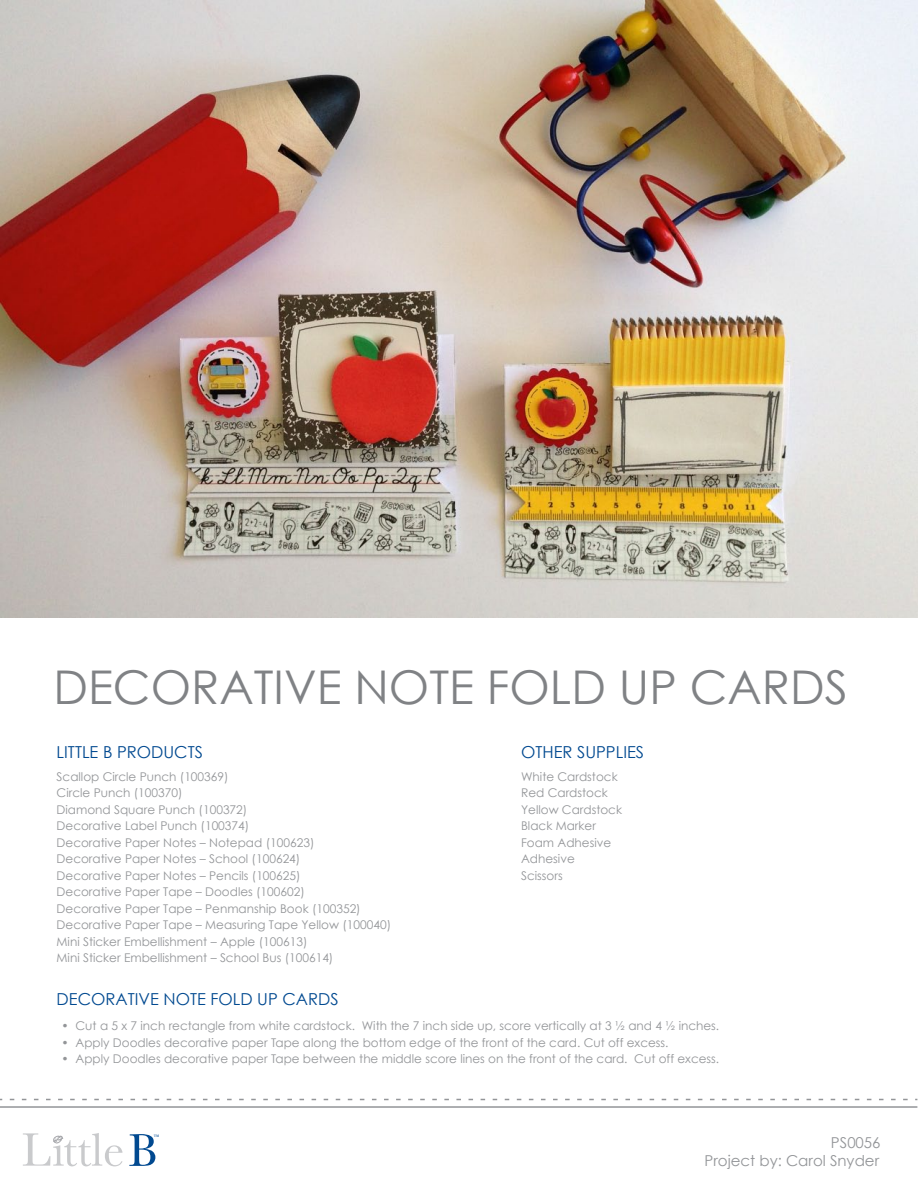
<style>
.page{position:relative;width:918px;height:1188px;background:#fff}
.page>*{position:absolute;margin:0;border:0;box-sizing:border-box;transform-origin:0 0}
.t1{font:46.5px "Century Gothic";color:#808285}
.t2{font:16.5px "Century Gothic";color:#014990}
.t3{font:15px/18px "Century Gothic";color:#939598;text-align:right}
.t4{font:12px/16.5px "Century Gothic";color:#939598}
.t5{font:6.6px "Times";color:#014990}
</style>
<div class="page">
<svg style="left:129px;top:1134px;width:26px;height:32px"></svg>
<svg style="left:23px;top:1133px;width:99px;height:33px"></svg>
<svg style="left:10px;top:1099px;width:907px;height:1px"></svg>
<hr style="left:0;top:1106px;width:917px;height:2px;background:#939598">
<img style="left:0;top:0;width:918px;height:618px">
<h1 class="t1" style="left:53px;top:658px;width:796px">DECORATIVE NOTE FOLD UP CARDS</h1>
<h2 class="t2" style="left:57px;top:742px;width:148px">LITTLE B PRODUCTS</h2>
<h2 class="t2" style="left:521px;top:742px;width:125px">OTHER SUPPLIES</h2>
<p class="t4" style="left:57px;top:768px;width:336px">Scallop Circle Punch (100369)<br>Circle Punch (100370)<br>Diamond Square Punch (100372)<br>Decorative Label Punch (100374)<br>Decorative Paper Notes – Notepad (100623)<br>Decorative Paper Notes – School (100624)<br>Decorative Paper Notes – Pencils (100625)<br>Decorative Paper Tape – Doodles (100602)<br>Decorative Paper Tape – Penmanship Book (100352)<br>Decorative Paper Tape – Measuring Tape Yellow (100040)<br>Mini Sticker Embellishment – Apple (100613)<br>Mini Sticker Embellishment – School Bus (100614)</p>
<p class="t4" style="left:521px;top:768px;width:103px">White Cardstock<br>Red Cardstock<br>Yellow Cardstock<br>Black Marker<br>Foam Adhesive<br>Adhesive<br>Scissors</p>
<h2 class="t2" style="left:57px;top:989px;width:283px">DECORATIVE NOTE FOLD UP CARDS</h2>
<p class="t4" style="left:62px;top:1018px;width:659px">• Cut a 5 x 7 inch rectangle from white cardstock. With the 7 inch side up, score vertically at 3 ½ and 4 ½ inches.</p>
<p class="t4" style="left:62px;top:1034px;width:608px">• Apply Doodles decorative paper Tape along the bottom edge of the front of the card. Cut off excess.</p>
<p class="t4" style="left:62px;top:1051px;width:659px">• Apply Doodles decorative paper Tape between the middle score lines on the front of the card. Cut off excess.</p>
<p class="t5" style="left:154px;top:1130px;width:8px">™</p>
<p class="t3" style="left:705px;top:1134px;width:177px">PS0056<br>Project by: Carol Snyder</p>
</div>
